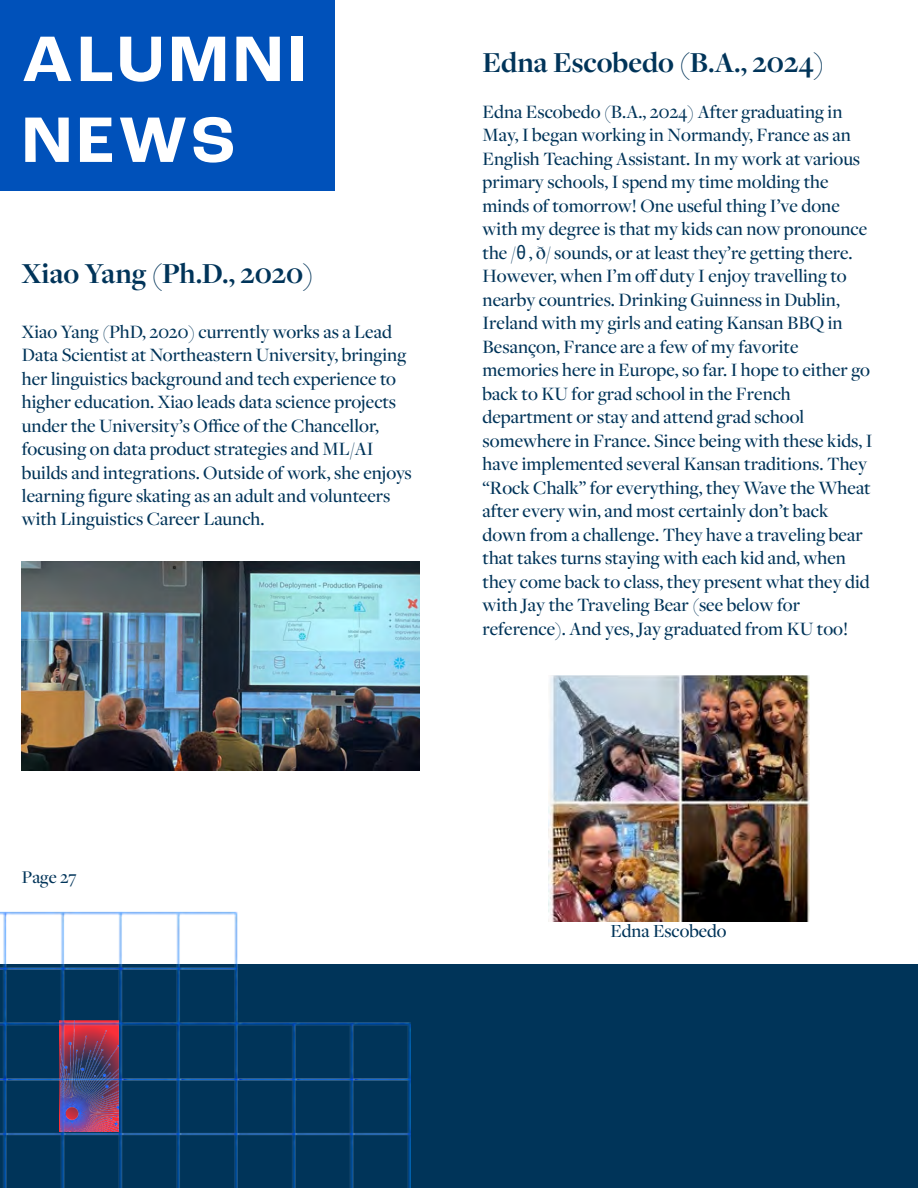
<style>
.page{position:relative;width:918px;height:1188px;background:#fff}
.page>*{position:absolute;margin:0;border:0;box-sizing:border-box;transform-origin:0 0}
.t1{font:700 67.35px/80.8px "Roc Grotesk";letter-spacing:.075em;color:#fff}
.t2{font:700 30px "Freight Disp Pro";color:#003459}
.t3{font:500 19.5px/23.5px "Freight Disp Pro";color:#003459}
.t4{font:500 19.2px "Freight Disp Pro";color:#003459}
.t5{font:500 18.6px "Freight Disp Pro";color:#003459}
.s1{font-family:"Source Sans 3";font-weight:400}
</style>
<div class="page">
<div style="left:0;top:965px;width:918px;height:223px;background:#003459"></div>
<div style="left:0;top:0;width:334px;height:190px;background:#0051ba"></div>
<img style="left:22px;top:562px;width:397px;height:208px">
<img style="left:548px;top:675px;width:261px;height:247px">
<img style="left:0;top:911px;width:410px;height:277px">
<img style="left:60px;top:1020px;width:59px;height:111px">
<h1 class="t1" style="left:22px;top:20px;width:285px">ALUMNI<br>NEWS</h1>
<h2 class="t2" style="left:22px;top:254px;width:293px">Xiao Yang (Ph.D., 2020)</h2>
<p class="t3" style="left:22px;top:319px;width:391px">Xiao Yang (PhD, 2020) currently works as a Lead Data Scientist at Northeastern University, bringing her linguistics background and tech experience to higher education. Xiao leads data science projects under the University’s Office of the Chancellor, focusing on data product strategies and ML/AI builds and integrations. Outside of work, she enjoys learning figure skating as an adult and volunteers with Linguistics Career Launch.</p>
<p class="t2" style="left:483px;top:43px;width:343px">Edna Escobedo (B.A., 2024)</p>
<p class="t3" style="left:483px;top:99px;width:392px">Edna Escobedo (B.A., 2024) After graduating in May, I began working in Normandy, France as an English Teaching Assistant. In my work at various primary schools, I spend my time molding the minds of tomorrow! One useful thing I’ve done with my degree is that my kids can now pronounce the /<span class="s1">˜</span> , ð/ sounds, or at least they’re getting there.<br>However, when I’m off duty I enjoy travelling to nearby countries. Drinking Guinness in Dublin, Ireland with my girls and eating Kansan BBQ in Besançon, France are a few of my favorite memories here in Europe, so far. I hope to either go back to KU for grad school in the French department or stay and attend grad school somewhere in France. Since being with these kids, I have implemented several Kansan traditions. They “Rock Chalk” for everything, they Wave the Wheat after every win, and most certainly don’t back down from a challenge. They have a traveling bear that takes turns staying with each kid and, when they come back to class, they present what they did with Jay the Traveling Bear (see below for reference). And yes, Jay graduated from KU too!</p>
<p class="t5" style="left:22px;top:865px;width:56px">Page 27</p>
<p class="t4" style="left:611px;top:919px;width:118px">Edna Escobedo</p>
</div>
